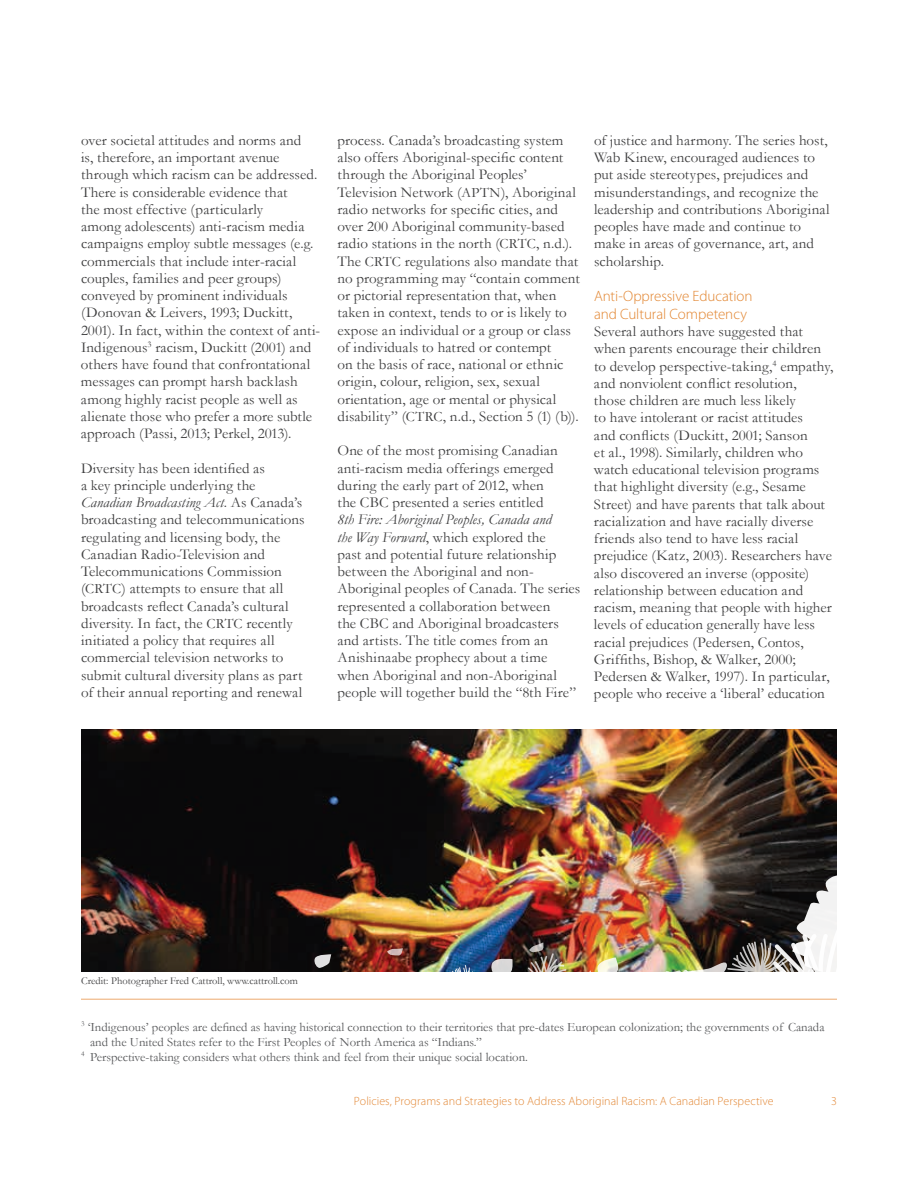
<style>
.page{position:relative;width:918px;height:1188px;background:#fff}
.page>*{position:absolute;margin:0;border:0;box-sizing:border-box;transform-origin:0 0}
.t1{font:15px/17.2px "Garamond";letter-spacing:.005em;color:#3e3e3f}
.t2{font:300 15px/18px "Myriad Pro";letter-spacing:-.005em;color:#e2842e}
.t3{font:12.75px "Garamond";color:#57585a}
.t4{font:300 12px "Myriad Pro";letter-spacing:.005em;color:#e38938}
.t5{font:10.5px "Garamond";color:#3e3e3f}
.s1{font-style:italic}
.s2{font-size:14.25px}
</style>
<div class="page">
<img style="left:81px;top:729px;width:756px;height:243px">
<svg style="left:387px;top:948px;width:16px;height:8px"></svg>
<svg style="left:313px;top:954px;width:18px;height:15px"></svg>
<img style="left:444px;top:942px;width:130px;height:57px">
<img style="left:589px;top:871px;width:248px;height:128px">
<hr style="left:81px;top:999px;width:756px;height:1px;background:#eda96d">
<p class="t1" style="left:81px;top:131px;width:241px">over societal attitudes and norms and<br>is, therefore, an important avenue through which racism can be addressed.<br>There is considerable evidence that<br>the most effective (particularly<br>among adolescents) anti-racism media campaigns employ subtle messages (e.g. commercials that include inter-racial couples, families and peer groups) conveyed by prominent individuals (Donovan &amp; Leivers, 1993; Duckitt, 2001). In fact, within the context of anti-Indigenous<sup>3</sup> racism, Duckitt (2001) and others have found that confrontational messages can prompt harsh backlash among highly racist people as well as alienate those who prefer a more subtle approach (Passi, 2013; Perkel, 2013).</p>
<p class="t1" style="left:81px;top:459px;width:225px">Diversity has been identified as<br>a key principle underlying the <span class="s1">Canadian Broadcasting Act</span>. As Canada’s broadcasting and telecommunications regulating and licensing body, the Canadian Radio-Television and Telecommunications Commission (<span class="s2">CRTC</span>) attempts to ensure that all broadcasts reflect Canada’s cultural diversity. In fact, the <span class="s2">CRTC</span> recently initiated a policy that requires all commercial television networks to submit cultural diversity plans as part of their annual reporting and renewal</p>
<p class="t1" style="left:337px;top:131px;width:244px">process. Canada’s broadcasting system also offers Aboriginal-specific content through the Aboriginal Peoples’ Television Network (<span class="s2">APTN</span>), Aboriginal radio networks for specific cities, and over 200 Aboriginal community-based radio stations in the north (<span class="s2">CRTC</span>, n.d.).<br>The <span class="s2">CRTC</span> regulations also mandate that no programming may “contain comment or pictorial representation that, when taken in context, tends to or is likely to expose an individual or a group or class of individuals to hatred or contempt<br>on the basis of race, national or ethnic origin, colour, religion, sex, sexual orientation, age or mental or physical disability” (<span class="s2">CTRC</span>, n.d., Section 5 (1) (b)).</p>
<p class="t1" style="left:338px;top:442px;width:222px">One of the most promising Canadian anti-racism media offerings emerged during the early part of 2012, when the CBC presented a series entitled</p>
<p class="t1" style="left:338px;top:511px;width:244px"><span class="s1">8th Fire: Aboriginal Peoples, Canada and<br>the Way Forward</span>, which explored the<br>past and potential future relationship between the Aboriginal and non-Aboriginal peoples of Canada. The series represented a collaboration between<br>the CBC and Aboriginal broadcasters and artists. The title comes from an Anishinaabe prophecy about a time when Aboriginal and non-Aboriginal people will together build the “8th Fire”</p>
<p class="t1" style="left:594px;top:131px;width:237px">of justice and harmony. The series host, Wab Kinew, encouraged audiences to put aside stereotypes, prejudices and misunderstandings, and recognize the leadership and contributions Aboriginal peoples have made and continue to make in areas of governance, art, and scholarship.</p>
<p class="t2" style="left:594px;top:287px;width:160px">Anti-Oppressive Education and Cultural Competency</p>
<p class="t1" style="left:594px;top:323px;width:241px">Several authors have suggested that when parents encourage their children to develop perspective-taking,<sup>4</sup> empathy, and nonviolent conflict resolution,<br>those children are much less likely<br>to have intolerant or racist attitudes<br>and conflicts (Duckitt, 2001; Sanson<br>et al., 1998). Similarly, children who watch educational television programs that highlight diversity (e.g., Sesame Street) and have parents that talk about racialization and have racially diverse friends also tend to have less racial prejudice (Katz, 2003). Researchers have also discovered an inverse (opposite) relationship between education and racism, meaning that people with higher levels of education generally have less racial prejudices (Pedersen, Contos, Griffiths, Bishop, &amp; Walker, 2000; Pedersen &amp; Walker, 1997). In particular, people who receive a ‘liberal’ education</p>
<p class="t5" style="left:81px;top:974px;width:219px">Credit: Photographer Fred Cattroll, www.cattroll.com</p>
<p class="t3" style="left:81px;top:1019px;width:745px"><sup>3</sup> ‘Indigenous’ peoples are defined as having historical connection to their territories that pre-dates European colonization; the governments of Canada</p>
<p class="t3" style="left:90px;top:1034px;width:393px">and the United States refer to the First Peoples of North America as “Indians.”</p>
<p class="t3" style="left:81px;top:1049px;width:449px"><sup>4</sup> Perspective-taking considers what others think and feel from their unique social location.</p>
<p class="t4" style="left:354px;top:1095px;width:421px">Policies, Programs and Strategies to Address Aboriginal Racism: A Canadian Perspective</p>
<p class="t4" style="left:831px;top:1095px;width:7px">3</p>
</div>
